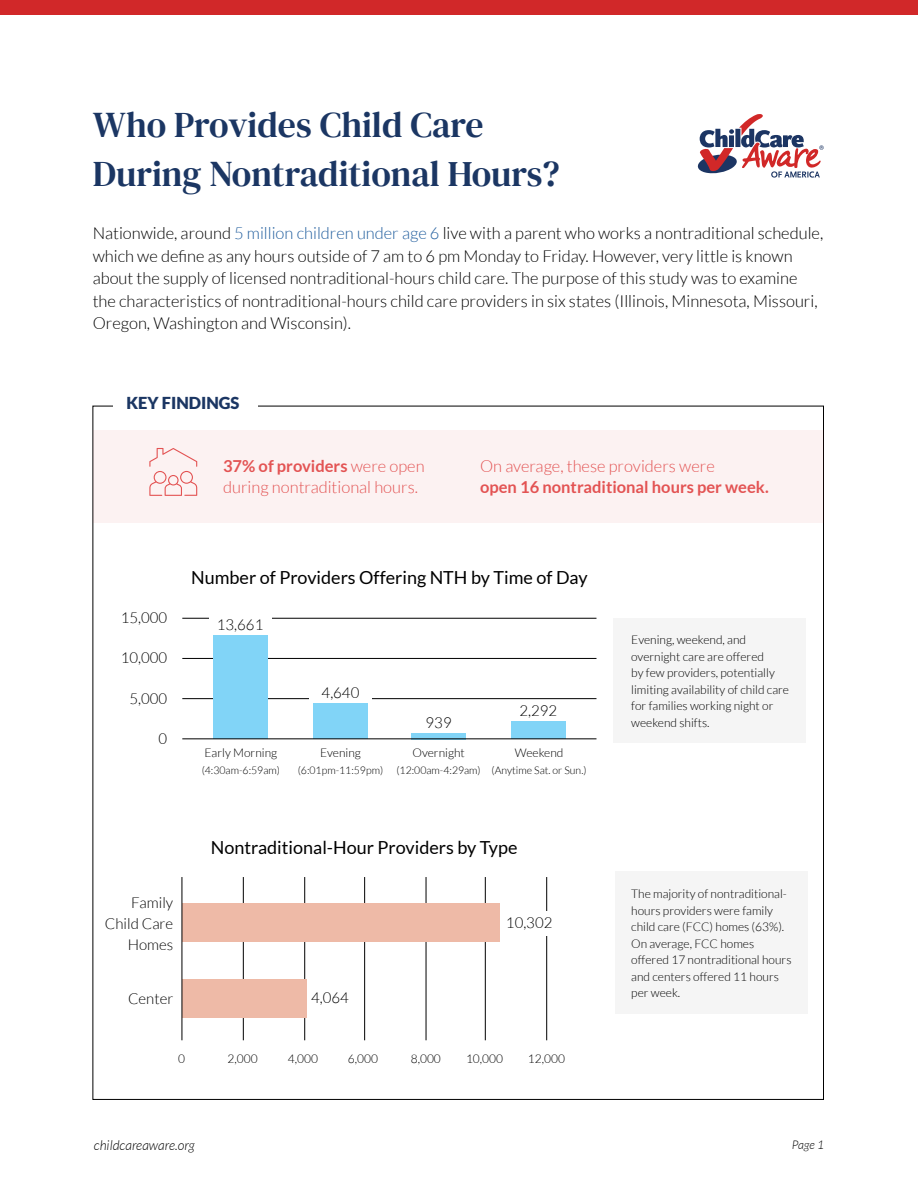
<style>
.page{position:relative;width:918px;height:1188px;background:#fff}
.page>*{position:absolute;margin:0;border:0;box-sizing:border-box;transform-origin:0 0}
.t1{font:36px/49.5px "DM Serif Text";color:#1b3663}
.t2{font:18px "Lato";color:#000}
.t3{font:300 16.5px/22.5px "Lato";color:#000}
.t4{font:300 16.5px/21px "Lato";color:#e35353}
.t5{font:700 16.5px "Lato";color:#e35353}
.t6{font:900 16.5px "Lato";color:#1b3663}
.t7{font:300 15px/21px "Lato";color:#000;text-align:right}
.t8{font:italic 300 13.5px "Lato";color:#000}
.t9{font:300 12px/16.5px "Lato";color:#000}
.t10{font:italic 300 12px "Lato";color:#000}
.t11{font:300 10.5px "Lato";color:#000}
.s1{color:#215e9e}
.s2{font-weight:700}
</style>
<div class="page">
<div style="left:0;top:0;width:918px;height:15px;background:#d12829"></div>
<div style="left:93px;top:430px;width:731px;height:93px;background:#fcf2f2"></div>
<svg style="left:149px;top:448px;width:48px;height:48px"></svg>
<hr style="left:182px;top:618px;width:414px;height:1px;background:#000">
<hr style="left:182px;top:658px;width:414px;height:1px;background:#000">
<hr style="left:182px;top:698px;width:414px;height:1px;background:#000">
<div style="left:214px;top:635px;width:54px;height:103px;background:#81d4f7"></div>
<div style="left:210px;top:613px;width:62px;height:15px;background:#fff"></div>
<div style="left:412px;top:733px;width:54px;height:6px;background:#81d4f7"></div>
<div style="left:314px;top:703px;width:54px;height:36px;background:#81d4f7"></div>
<div style="left:511px;top:721px;width:54px;height:17px;background:#81d4f7"></div>
<hr style="left:182px;top:738px;width:414px;height:1px;background:#000">
<div style="left:309px;top:687px;width:63px;height:15px;background:#fff"></div>
<div style="left:613px;top:618px;width:193px;height:124px;background:#f5f5f5"></div>
<div style="left:616px;top:872px;width:192px;height:142px;background:#f5f5f5"></div>
<hr style="left:243px;top:877px;width:1px;height:163px;background:#000">
<hr style="left:304px;top:877px;width:1px;height:163px;background:#000">
<hr style="left:364px;top:877px;width:1px;height:163px;background:#000">
<hr style="left:426px;top:877px;width:1px;height:163px;background:#000">
<hr style="left:485px;top:877px;width:1px;height:163px;background:#000">
<hr style="left:546px;top:877px;width:1px;height:163px;background:#000">
<div style="left:182px;top:903px;width:318px;height:38px;background:#eebaa7"></div>
<div style="left:182px;top:980px;width:125px;height:38px;background:#eebaa7"></div>
<hr style="left:182px;top:877px;width:1px;height:163px;background:#000">
<div style="left:509px;top:911px;width:63px;height:25px;background:#fff"></div>
<svg style="left:698px;top:114px;width:126px;height:64px"></svg>
<h1 class="t1" style="left:93px;top:100px;width:469px">Who Provides Child Care<br>During Nontraditional Hours?</h1>
<p class="t3" style="left:93px;top:222px;width:732px">Nationwide, around <span class="s1">5 million children under age 6</span> live with a parent who works a nontraditional schedule, which we define as any hours outside of 7 am to 6 pm Monday to Friday. However, very little is known about the supply of licensed nontraditional-hours child care. The purpose of this study was to examine the characteristics of nontraditional-hours child care providers in six states (Illinois, Minnesota, Missouri, Oregon, Washington and Wisconsin).</p>
<p class="t6" style="left:126px;top:393px;width:115px">KEY FINDINGS</p>
<p class="t4" style="left:223px;top:456px;width:203px"><span class="s2">37% of providers</span> were open during nontraditional hours.</p>
<p class="t4" style="left:480px;top:456px;width:236px">On average, these providers were</p>
<p class="t5" style="left:480px;top:478px;width:290px">open 16 nontraditional hours per week.</p>
<p class="t7" style="left:121px;top:607px;width:48px">15,000</p>
<p class="t7" style="left:121px;top:647px;width:48px">10,000</p>
<p class="t7" style="left:130px;top:688px;width:39px">5,000</p>
<p class="t7" style="left:159px;top:728px;width:10px">0</p>
<p class="t2" style="left:191px;top:567px;width:398px">Number of Providers Offering NTH by Time of Day</p>
<p class="t7" style="left:217px;top:614px;width:48px">13,661</p>
<p class="t9" style="left:204px;top:745px;width:74px">Early Morning</p>
<p class="t11" style="left:202px;top:764px;width:80px">(4:30am-6:59am)</p>
<p class="t7" style="left:322px;top:682px;width:39px">4,640</p>
<p class="t9" style="left:320px;top:745px;width:42px">Evening</p>
<p class="t11" style="left:298px;top:764px;width:87px">(6:01pm-11:59pm)</p>
<p class="t7" style="left:426px;top:713px;width:28px">939</p>
<p class="t9" style="left:412px;top:745px;width:54px">Overnight</p>
<p class="t11" style="left:397px;top:764px;width:86px">(12:00am-4:29am)</p>
<p class="t7" style="left:519px;top:701px;width:39px">2,292</p>
<p class="t9" style="left:515px;top:745px;width:50px">Weekend</p>
<p class="t11" style="left:492px;top:764px;width:96px">(Anytime Sat. or Sun.)</p>
<p class="t7" style="left:105px;top:892px;width:70px">Family<br>Child Care<br>Homes</p>
<p class="t7" style="left:128px;top:988px;width:47px">Center</p>
<p class="t9" style="left:178px;top:1050px;width:8px">0</p>
<p class="t2" style="left:211px;top:837px;width:308px">Nontraditional-Hour Providers by Type</p>
<p class="t7" style="left:311px;top:988px;width:39px">4,064</p>
<p class="t7" style="left:506px;top:912px;width:48px">10,302</p>
<p class="t9" style="left:228px;top:1050px;width:32px">2,000</p>
<p class="t9" style="left:288px;top:1050px;width:32px">4,000</p>
<p class="t9" style="left:348px;top:1050px;width:32px">6,000</p>
<p class="t9" style="left:411px;top:1050px;width:32px">8,000</p>
<p class="t9" style="left:466px;top:1050px;width:39px">10,000</p>
<p class="t9" style="left:528px;top:1050px;width:39px">12,000</p>
<p class="t9" style="left:631px;top:632px;width:159px">Evening, weekend, and overnight care are offered<br>by few providers, potentially limiting availability of child care for families working night or weekend shifts.</p>
<p class="t9" style="left:631px;top:886px;width:162px">The majority of nontraditional&shy;hours providers were family child care (FCC) homes (63%).<br>On average, FCC homes offered 17 nontraditional hours and centers offered 11 hours per week.</p>
<p class="t8" style="left:94px;top:1138px;width:103px">childcareaware.org</p>
<p class="t10" style="left:792px;top:1138px;width:34px">Page 1</p>
</div>
